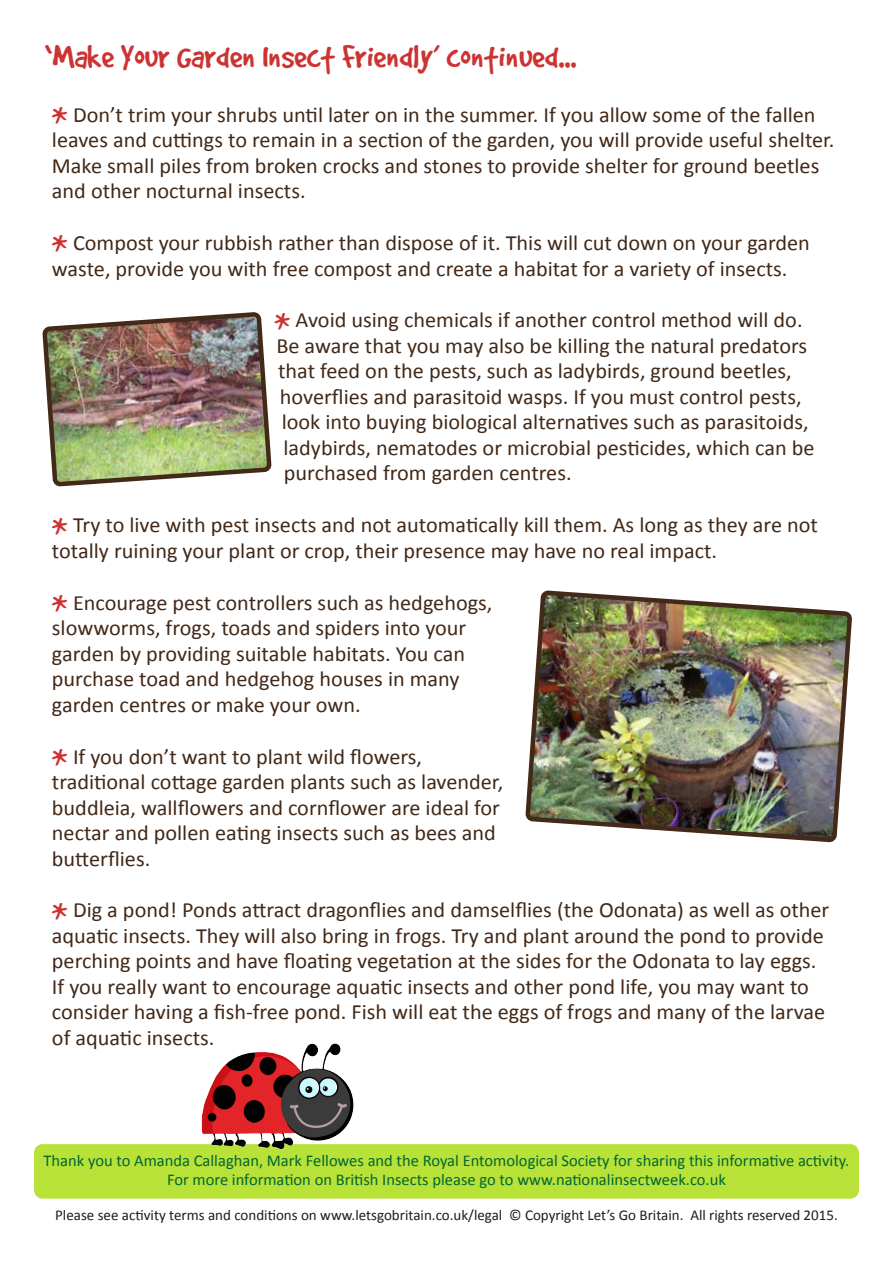
<style>
.page{position:relative;width:893px;height:1263px;background:#fff}
.page>*{position:absolute;margin:0;border:0;box-sizing:border-box;transform-origin:0 0}
.t1{font:36px "Good Dog";color:#c33}
.t2{font:21.75px/25.5px "Calibri";color:#422918}
.t3{font:16.5px/19.8px "Calibri";color:#063;text-align:center}
.t4{font:15px "Calibri";color:#1d1d1b}
.s1{font-family:"Good Dog";font-size:36px;color:#c33}
</style>
<div class="page">
<div style="left:34px;top:1144px;width:825px;height:54px;background:#b9e239;border-radius:9px"></div>
<img style="left:42px;top:312px;width:230px;height:175px">
<img style="left:525px;top:593px;width:327px;height:247px">
<img style="left:197px;top:1043px;width:162px;height:107px">
<svg style="left:289px;top:1102px;width:59px;height:27px"></svg>
<h1 class="t1" style="left:44px;top:37px;width:533px">‘Make Your Garden Insect Friendly’ continued...</h1>
<p class="t2" style="left:52px;top:102px;width:784px"><span class="s1">*</span> Don’t trim your shrubs until later on in the summer. If you allow some of the fallen leaves and cuttings to remain in a section of the garden, you will provide useful shelter.<br>Make small piles from broken crocks and stones to provide shelter for ground beetles and other nocturnal insects.</p>
<p class="t2" style="left:52px;top:230px;width:759px"><span class="s1">*</span> Compost your rubbish rather than dispose of it. This will cut down on your garden waste, provide you with free compost and create a habitat for a variety of insects.</p>
<p class="t2" style="left:275px;top:308px;width:529px"><span class="s1">*</span> Avoid using chemicals if another control method will do.</p>
<p class="t2" style="left:276px;top:333px;width:532px">Be aware that you may also be killing the natural predators</p>
<p class="t2" style="left:278px;top:359px;width:515px">that feed on the pests, such as ladybirds, ground beetles,</p>
<p class="t2" style="left:280px;top:384px;width:523px">hoverflies and parasitoid wasps. If you must control pests,</p>
<p class="t2" style="left:282px;top:410px;width:528px">look into buying biological alternatives such as parasitoids,</p>
<p class="t2" style="left:283px;top:435px;width:532px">ladybirds, nematodes or microbial pesticides, which can be</p>
<p class="t2" style="left:284px;top:460px;width:289px">purchased from garden centres.</p>
<p class="t2" style="left:52px;top:512px;width:768px"><span class="s1">*</span> Try to live with pest insects and not automatically kill them. As long as they are not totally ruining your plant or crop, their presence may have no real impact.</p>
<p class="t2" style="left:52px;top:590px;width:442px"><span class="s1">*</span> Encourage pest controllers such as hedgehogs, slowworms, frogs, toads and spiders into your garden by providing suitable habitats. You can purchase toad and hedgehog houses in many garden centres or make your own.</p>
<p class="t2" style="left:52px;top:744px;width:453px"><span class="s1">*</span> If you don’t want to plant wild flowers, traditional cottage garden plants such as lavender, buddleia, wallflowers and cornflower are ideal for nectar and pollen eating insects such as bees and butterflies.</p>
<p class="t2" style="left:52px;top:897px;width:779px"><span class="s1">*</span> Dig a pond! Ponds attract dragonflies and damselflies (the Odonata) as well as other aquatic insects. They will also bring in frogs. Try and plant around the pond to provide perching points and have floating vegetation at the sides for the Odonata to lay eggs.<br>If you really want to encourage aquatic insects and other pond life, you may want to consider having a fish-free pond. Fish will eat the eggs of frogs and many of the larvae of aquatic insects.</p>
<p class="t3" style="left:44px;top:1150px;width:807px">Thank you to Amanda Callaghan, Mark Fellowes and the Royal Entomological Society for sharing this informative activity.<br>For more information on British Insects please go to www.nationalinsectweek.co.uk</p>
<p class="t4" style="left:55px;top:1205px;width:784px">Please see activity terms and conditions on www.letsgobritain.co.uk/legal © Copyright Let’s Go Britain. All rights reserved 2015.</p>
</div>
